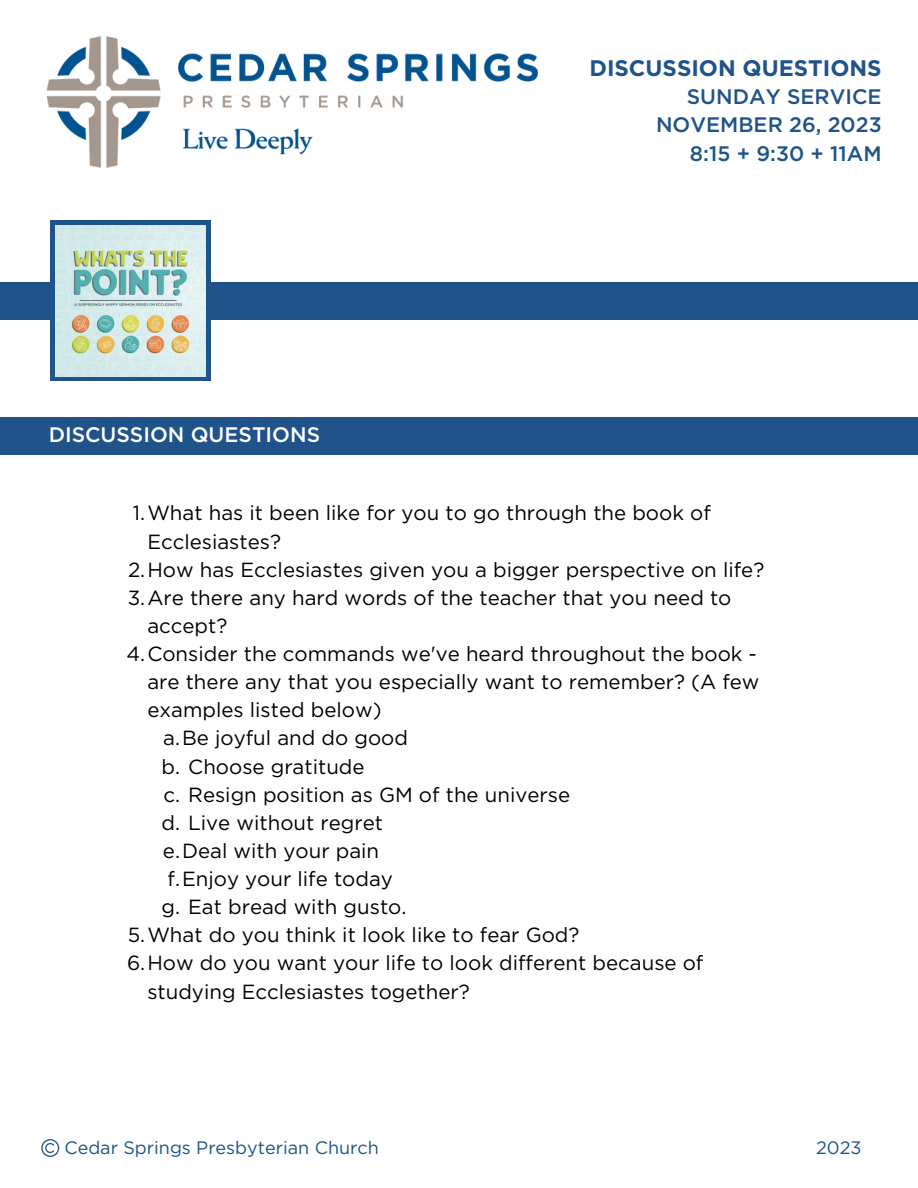
<style>
.page{position:relative;width:918px;height:1188px;background:#fff}
.page>*{position:absolute;margin:0;border:0;box-sizing:border-box;transform-origin:0 0}
.t1{font:700 22.5px "Gotham";color:#1f538a}
.t2{font:500 21px "Gotham";color:#1f538a}
.t3{font:500 21px "Gotham";color:#fff}
.t4{font:20.4px/28.2px "Gotham";color:#000}
.t5{font:18px "Gotham";color:#1f538a}
</style>
<div class="page">
<img style="left:46px;top:36px;width:492px;height:132px">
<svg style="left:41px;top:1139px;width:18px;height:18px"></svg>
<div style="left:0;top:282px;width:918px;height:38px;background:#1f538a"></div>
<div style="left:50px;top:221px;width:161px;height:160px;background:#1f538a"></div>
<img style="left:55px;top:226px;width:151px;height:150px">
<div style="left:0;top:418px;width:918px;height:37px;background:#1f538a"></div>
<p class="t1" style="left:589px;top:55px;width:294px">DISCUSSION QUESTIONS</p>
<p class="t2" style="left:687px;top:87px;width:196px">SUNDAY SERVICE</p>
<p class="t2" style="left:656px;top:115px;width:227px">NOVEMBER 26, 2023</p>
<p class="t3" style="left:49px;top:425px;width:273px">DISCUSSION QUESTIONS</p>
<p class="t2" style="left:690px;top:144px;width:193px">8:15 + 9:30 + 11AM</p>
<p class="t4" style="left:147px;top:500px;width:565px;text-indent:-14px">1.What has it been like for you to go through the book of<br>Ecclesiastes?</p>
<p class="t4" style="left:128px;top:557px;width:638px">2.How has Ecclesiastes given you a bigger perspective on life?</p>
<p class="t4" style="left:147px;top:585px;width:586px;text-indent:-20px">3.Are there any hard words of the teacher that you need to accept?</p>
<p class="t4" style="left:147px;top:641px;width:614px;text-indent:-21px">4.Consider the commands we've heard throughout the book - are there any that you especially want to remember? (A few examples listed below)</p>
<p class="t4" style="left:163px;top:725px;width:246px">a.Be joyful and do good</p>
<p class="t4" style="left:161px;top:753px;width:205px">b. Choose gratitude</p>
<p class="t4" style="left:163px;top:782px;width:408px">c. Resign position as GM of the universe</p>
<p class="t4" style="left:161px;top:810px;width:223px">d. Live without regret</p>
<p class="t4" style="left:163px;top:838px;width:218px">e.Deal with your pain</p>
<p class="t4" style="left:168px;top:866px;width:227px">f.Enjoy your life today</p>
<p class="t4" style="left:161px;top:894px;width:246px">g. Eat bread with gusto.</p>
<p class="t4" style="left:128px;top:922px;width:453px">5.What do you think it look like to fear God?</p>
<p class="t4" style="left:147px;top:950px;width:558px;text-indent:-20px">6.How do you want your life to look different because of studying Ecclesiastes together?</p>
<p class="t5" style="left:64px;top:1140px;width:316px">Cedar Springs Presbyterian Church</p>
<p class="t5" style="left:816px;top:1140px;width:47px">2023</p>
</div>
